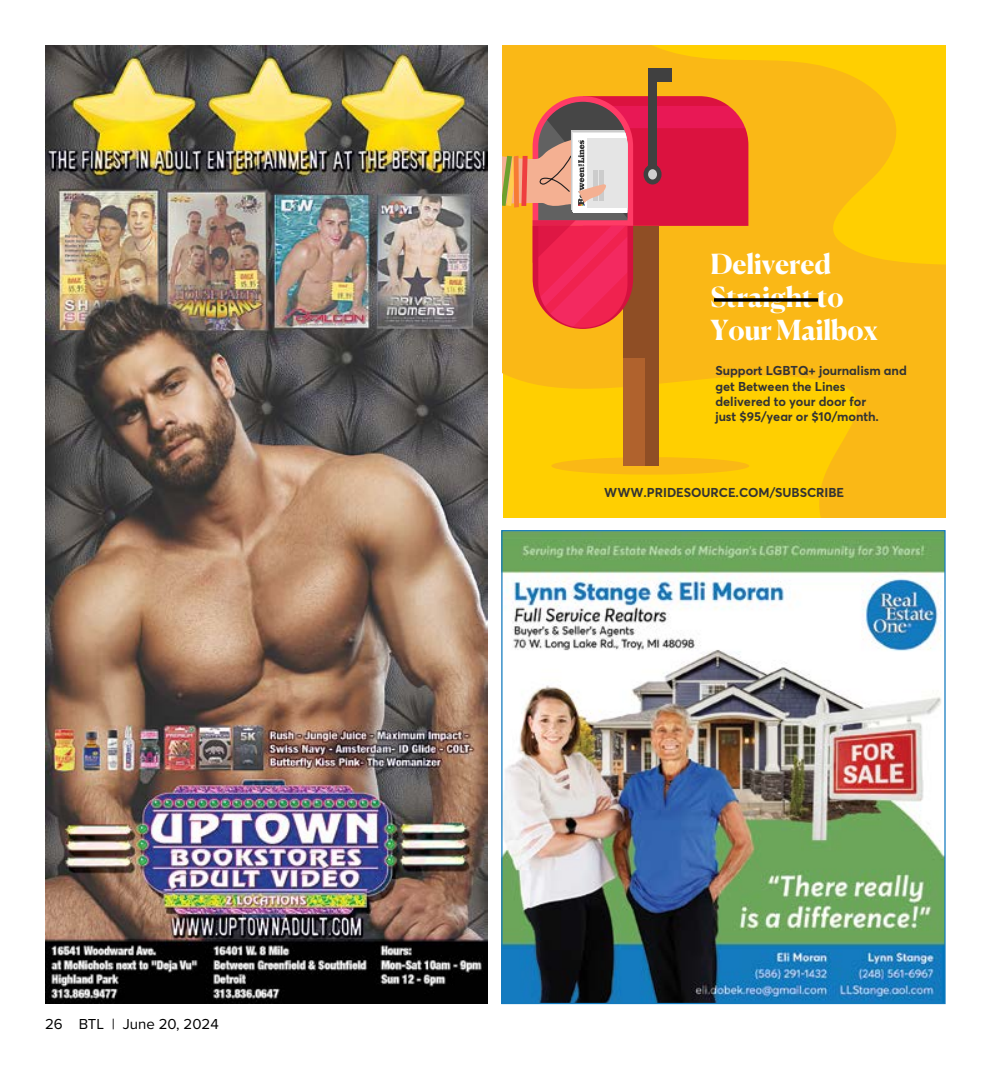
<style>
.page{position:relative;width:990px;height:1080px;background:#fff}
.page>*{position:absolute;margin:0;border:0;box-sizing:border-box;transform-origin:0 0}
.t1{font:700 27.62px/33.1px "Canela";letter-spacing:-.005em;color:#fff}
.t2{font:15px "Proxima Nova";color:#000}
.t3{font:700 12.75px/15.2px "Averta Std";letter-spacing:-.005em;color:#333}
</style>
<div class="page">
<img style="left:503px;top:532px;width:441px;height:470px">
<img style="left:45px;top:45px;width:443px;height:958px">
<svg style="left:503px;top:45px;width:443px;height:473px;fill:#fab816"></svg>
<div style="left:551px;top:457px;width:198px;height:18px;background:#fab816;border-radius:50%"></div>
<div style="left:637px;top:226px;width:21px;height:240px;background:#8f4e25"></div>
<div style="left:624px;top:226px;width:21px;height:240px;background:#b0622d"></div>
<div style="left:624px;top:226px;width:21px;height:131px;background:#8f4e25"></div>
<div style="left:648px;top:68px;width:9px;height:109px;background:#404040"></div>
<div style="left:650px;top:68px;width:22px;height:13px;background:#404040"></div>
<svg style="left:503px;top:96px;width:245px;height:233px"></svg>
<div style="left:714px;top:298px;width:104px;height:4px;border:2px solid #000"></div>
<p class="t2" style="left:45px;top:1013px;width:175px">26 BTL | June 20, 2024</p>
<h1 class="t1" style="left:710px;top:245px;width:169px">Delivered<br>Straight to<br>Your Mailbox</h1>
<p class="t3" style="left:715px;top:363px;width:193px">Support LGBTQ+ journalism and get Between the Lines<br>delivered to your door for<br>just $95/year or $10/month.</p>
<p class="t3" style="left:604px;top:484px;width:241px">WWW.PRIDESOURCE.COM/SUBSCRIBE</p>
</div>
